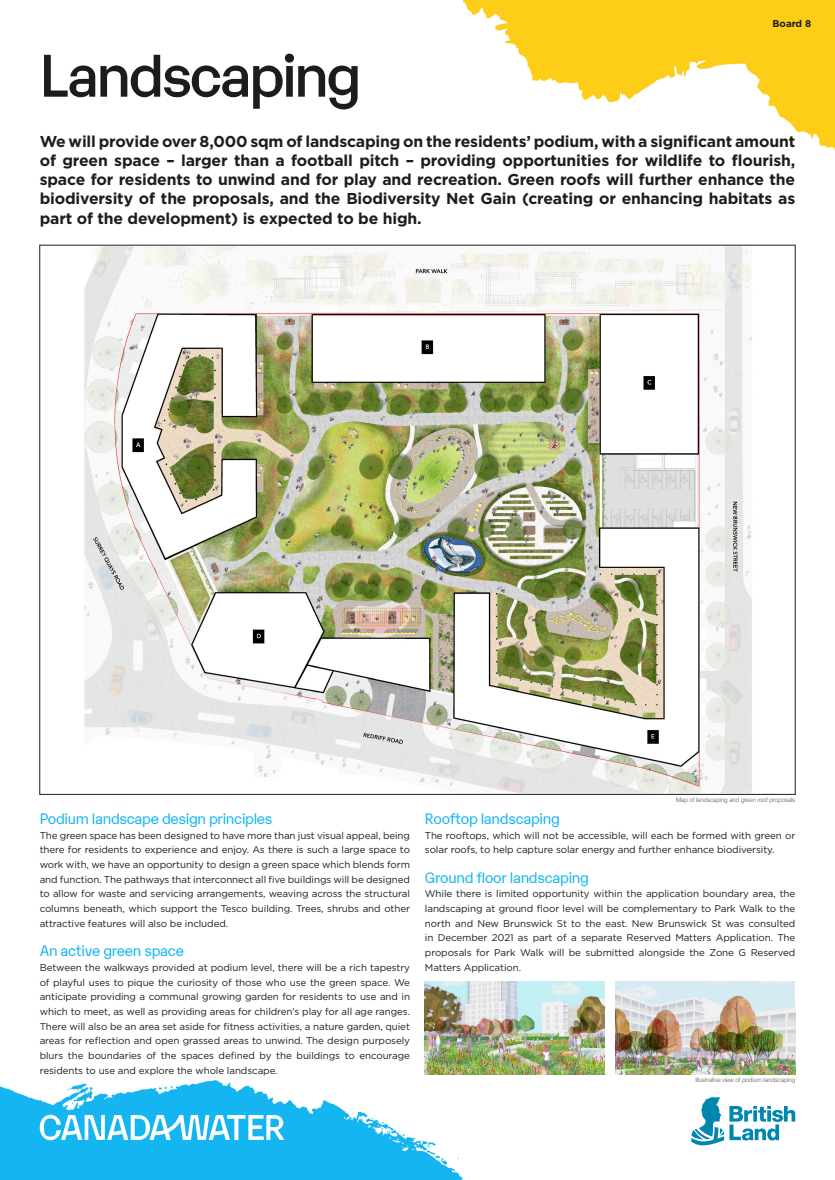
<style>
.page{position:relative;width:835px;height:1180px;background:#fff}
.page>*{position:absolute;margin:0;border:0;box-sizing:border-box;transform-origin:0 0}
.t1{font:500 58.31px "Karelia";letter-spacing:-.04em;color:#1c1c1c}
.t2{font:700 15.75px/19.2px "Gotham";letter-spacing:-.01em;color:#1c1d1d;text-align:justify}
.t3{font:14.7px "Karelia";letter-spacing:-.02em;color:#14b5f1}
.t4{font:9.8px/14.7px "Gotham";letter-spacing:-.01em;color:#1c1d1d;text-align:justify}
.t5{font:700 9.8px "Gotham";letter-spacing:-.01em;color:#1c1d1d}
.t6{font:300 6.23px "Helvetica 45";letter-spacing:-.015em;color:#575756}
</style>
<div class="page">
<img style="left:0;top:1049px;width:465px;height:131px">
<img style="left:463px;top:0;width:371px;height:148px">
<svg style="left:40px;top:1114px;width:244px;height:26px"></svg>
<svg style="left:691px;top:1097px;width:104px;height:48px"></svg>
<img style="left:84px;top:247px;width:668px;height:545px">
<img style="left:425px;top:981px;width:179px;height:94px">
<img style="left:615px;top:981px;width:180px;height:94px">
<p class="t5" style="left:772px;top:17px;width:40px">Board 8</p>
<h1 class="t1" style="left:40px;top:33px;width:323px">Landscaping</h1>
<p class="t2" style="left:40px;top:131px;width:757px">We will provide over 8,000 sqm of landscaping on the residents’ podium, with a significant amount of green space – larger than a football pitch – providing opportunities for wildlife to flourish, space for residents to unwind and for play and recreation. Green roofs will further enhance the biodiversity of the proposals, and the Biodiversity Net Gain (creating or enhancing habitats as part of the development) is expected to be high.</p>
<h3 class="t3" style="left:40px;top:808px;width:234px">Podium landscape design principles</h3>
<p class="t4" style="left:40px;top:827px;width:372px">The green space has been designed to have more than just visual appeal, being there for residents to experience and enjoy. As there is such a large space to work with, we have an opportunity to design a green space which blends form and function. The pathways that interconnect all five buildings will be designed to allow for waste and servicing arrangements, weaving across the structural columns beneath, which support the Tesco building. Trees, shrubs and other attractive features will also be included.</p>
<h3 class="t3" style="left:40px;top:940px;width:146px">An active green space</h3>
<p class="t4" style="left:40px;top:960px;width:372px">Between the walkways provided at podium level, there will be a rich tapestry of playful uses to pique the curiosity of those who use the green space. We anticipate providing a communal growing garden for residents to use and in which to meet, as well as providing areas for children’s play for all age ranges.<br>There will also be an area set aside for fitness activities, a nature garden, quiet areas for reflection and open grassed areas to unwind. The design purposely blurs the boundaries of the spaces defined by the buildings to encourage residents to use and explore the whole landscape.</p>
<p class="t6" style="left:676px;top:796px;width:121px">Map of landscaping and green roof proposals</p>
<h3 class="t3" style="left:425px;top:808px;width:136px">Rooftop landscaping</h3>
<p class="t4" style="left:425px;top:827px;width:372px">The rooftops, which will not be accessible, will each be formed with green or solar roofs, to help capture solar energy and further enhance biodiversity.</p>
<h3 class="t3" style="left:425px;top:866px;width:165px">Ground floor landscaping</h3>
<p class="t4" style="left:425px;top:886px;width:372px">While there is limited opportunity within the application boundary area, the landscaping at ground floor level will be complementary to Park Walk to the north and New Brunswick St to the east. New Brunswick St was consulted in December 2021 as part of a separate Reserved Matters Application. The proposals for Park Walk will be submitted alongside the Zone G Reserved Matters Application.</p>
<p class="t6" style="left:695px;top:1076px;width:101px">Illustrative view of podium landscaping</p>
</div>
